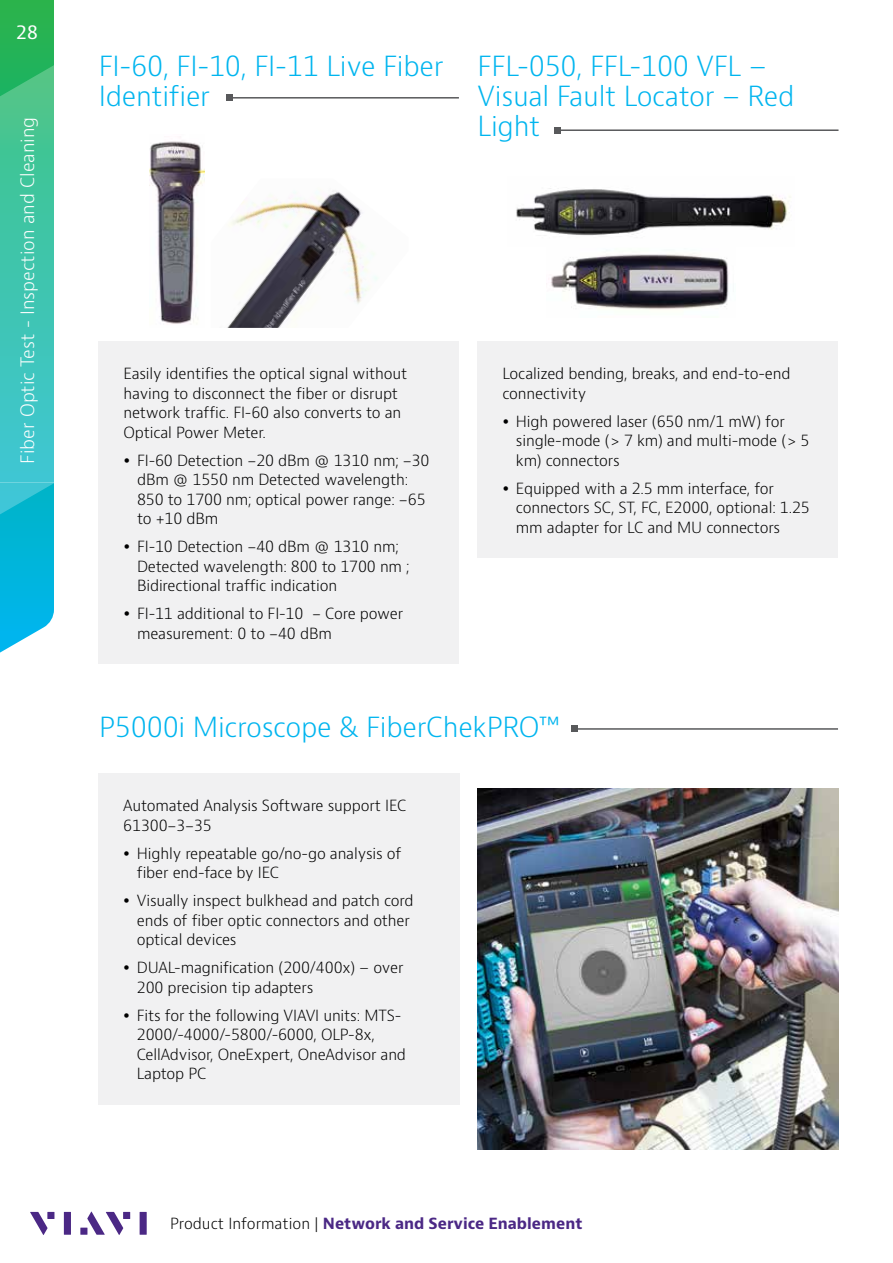
<style>
.page{position:relative;width:893px;height:1263px;background:#fff}
.page>*{position:absolute;margin:0;border:0;box-sizing:border-box;transform-origin:0 0}
.t1{font:300 27px/30px "Bernino Sans";letter-spacing:-.01em;color:#00b5ef}
.t2{font:300 18px "Bernino Sans";color:#fff}
.t3{font:18px "Bernino Sans";color:#fff}
.t4{font:300 15px/19.5px "Bernino Sans";letter-spacing:-.01em;color:#000}
.t5{font:700 15px "Bernino Sans";color:#4b2885}
.s1{font-weight:300;color:#000}
</style>
<div class="page">
<svg style="left:30px;top:1212px;width:18px;height:23px"></svg>
<div style="left:47px;top:1212px;width:7px;height:7px;background:#4b2885"></div>
<div style="left:64px;top:1212px;width:7px;height:23px;background:#4b2885"></div>
<div style="left:123px;top:1212px;width:7px;height:7px;background:#4b2885"></div>
<div style="left:140px;top:1212px;width:7px;height:23px;background:#4b2885"></div>
<svg style="left:87px;top:1211px;width:36px;height:24px"></svg>
<div style="left:80px;top:1227px;width:7px;height:8px;background:#4b2885"></div>
<svg style="left:0;top:0;width:54px;height:653px;background:#34c1af"></svg>
<div style="left:477px;top:341px;width:360px;height:217px;background:#f1f1f2"></div>
<div style="left:98px;top:341px;width:360px;height:323px;background:#f1f1f2"></div>
<img style="left:551px;top:253px;width:178px;height:57px">
<img style="left:516px;top:188px;width:275px;height:48px">
<img style="left:227px;top:190px;width:151px;height:138px">
<img style="left:149px;top:141px;width:55px;height:183px">
<hr style="left:230px;top:97px;width:229px;height:2px;background:#58595b">
<svg style="left:227px;top:95px;width:6px;height:6px"></svg>
<hr style="left:557px;top:129px;width:281px;height:2px;background:#58595b">
<svg style="left:554px;top:127px;width:6px;height:6px"></svg>
<div style="left:98px;top:774px;width:361px;height:331px;background:#f1f1f2"></div>
<img style="left:477px;top:789px;width:361px;height:360px">
<hr style="left:575px;top:728px;width:263px;height:2px;background:#58595b">
<svg style="left:572px;top:726px;width:6px;height:6px"></svg>
<p class="t3" style="left:16px;top:21px;width:23px">28</p>
<p class="t2" style="left:16px;top:464px;width:348px;rotate:-90deg">Fiber Optic Test - Inspection and Cleaning</p>
<h1 class="t1" style="left:99px;top:51px;width:346px">FI-60, FI-10, FI-11 Live Fiber<br>Identifier</h1>
<h1 class="t1" style="left:478px;top:52px;width:318px">FFL-050, FFL-100 VFL –<br>Visual Fault Locator – Red<br>Light</h1>
<p class="t4" style="left:124px;top:364px;width:285px">Easily identifies the optical signal without having to disconnect the fiber or disrupt network traffic. FI-60 also converts to an Optical Power Meter.</p>
<p class="t4" style="left:137px;top:451px;width:294px">FI-60 Detection -20 dBm @ 1310 nm; -30 dBm @ 1550 nm Detected wavelength:<br>850 to 1700 nm; optical power range: -65 to +10 dBm</p>
<p class="t4" style="left:137px;top:537px;width:274px">FI-10 Detection -40 dBm @ 1310 nm;<br>Detected wavelength: 800 to 1700 nm ;<br>Bidirectional traffic indication</p>
<p class="t4" style="left:137px;top:604px;width:268px">FI-11 additional to FI-10 - Core power measurement: 0 to -40 dBm</p>
<p class="t4" style="left:502px;top:364px;width:289px">Localized bending, breaks, and end-to-end connectivity</p>
<p class="t4" style="left:516px;top:412px;width:295px">High powered laser (650 nm/1 mW) for single-mode (&gt; 7 km) and multi-mode (&gt; 5 km) connectors</p>
<p class="t4" style="left:516px;top:479px;width:295px">Equipped with a 2.5 mm interface, for connectors SC, ST, FC, E2000, optional: 1.25 mm adapter for LC and MU connectors</p>
<h1 class="t1" style="left:99px;top:712px;width:462px">P5000i Microscope &amp; FiberChekPRO™</h1>
<p class="t4" style="left:123px;top:796px;width:285px">Automated Analysis Software support IEC<br>61300-3-35</p>
<p class="t4" style="left:137px;top:844px;width:266px">Highly repeatable go/no-go analysis of fiber end-face by IEC</p>
<p class="t4" style="left:137px;top:891px;width:278px">Visually inspect bulkhead and patch cord ends of fiber optic connectors and other optical devices</p>
<p class="t4" style="left:137px;top:958px;width:268px">DUAL-magnification (200/400x) – over<br>200 precision tip adapters</p>
<p class="t4" style="left:137px;top:1006px;width:271px">Fits for the following VIAVI units: MTS-<br>2000/-4000/-5800/-6000, OLP-8x,<br>CellAdvisor, OneExpert, OneAdvisor and<br>Laptop PC</p>
<p class="t5" style="left:170px;top:1214px;width:414px"><span class="s1">Product Information |</span> Network and Service Enablement</p>
</div>
